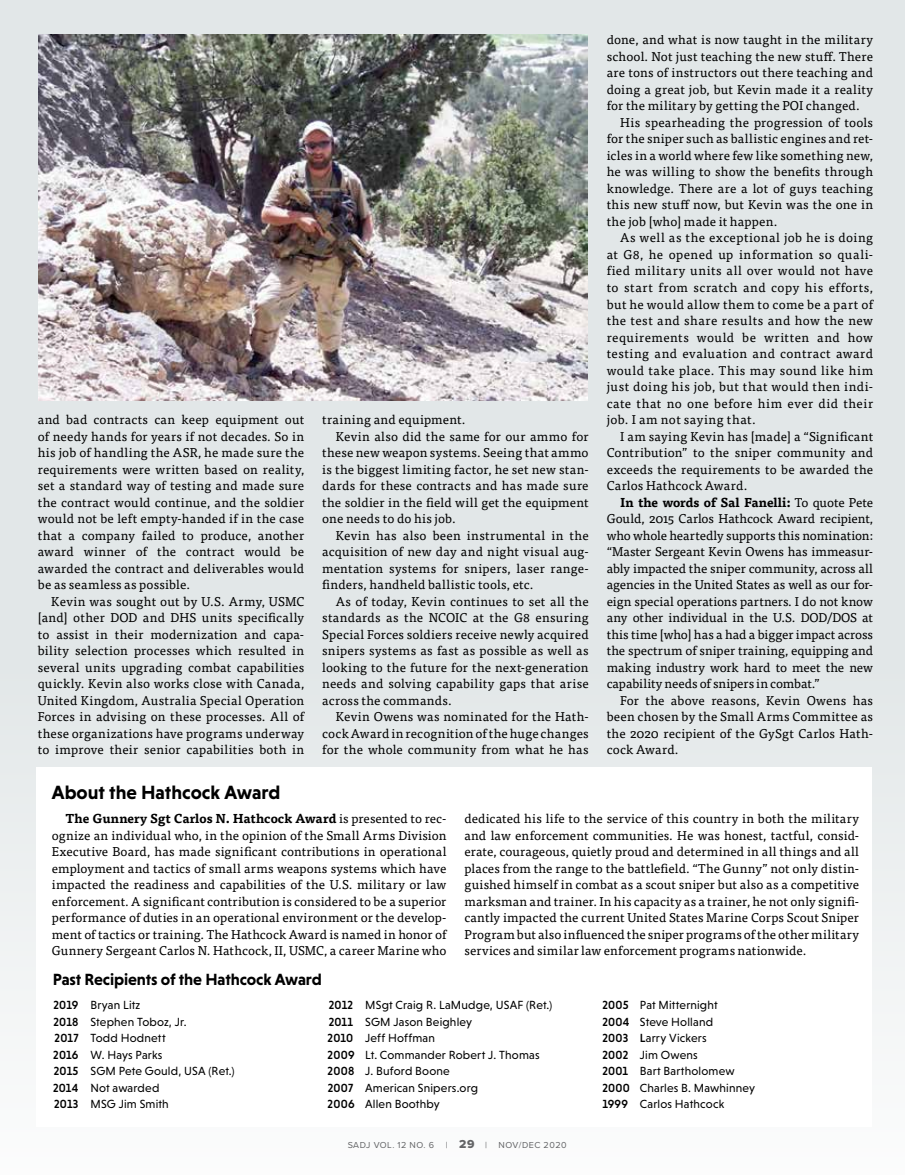
<style>
.page{position:relative;width:905px;height:1175px;background:#fff}
.page>*{position:absolute;margin:0;border:0;box-sizing:border-box;transform-origin:0 0}
.t1{font:700 19.5px "Niveau Grotesk";color:#000}
.t2{font:700 16.5px "Niveau Grotesk";letter-spacing:-.005em;color:#000}
.t3{font:12.75px/16.5px "Tisa Pro";letter-spacing:.015em;color:#000;text-align:justify}
.t4{font:12px/16.5px "Niveau Grotesk";letter-spacing:.015em;color:#000}
.t5{font:9px "Proxima Nova";letter-spacing:.05em;color:#636466}
.s1{font-weight:700}
.s2{font-weight:500}
.s3{font-family:"Proxima Nova Extrabld";font-size:12px}
</style>
<div class="page">
<div style="left:0;top:0;width:904px;height:1174px;background:#e2e7e8"></div>
<div style="left:37px;top:767px;width:835px;height:359px;background:#fff"></div>
<img style="left:39px;top:35px;width:548px;height:365px">
<p class="t3" style="left:38px;top:410px;width:268px">and bad contracts can keep equipment out of needy hands for years if not decades. So in his job of handling the ASR, he made sure the requirements were written based on reality, set a standard way of testing and made sure the contract would continue, and the soldier would not be left empty-handed if in the case that a company failed to produce, another award winner of the contract would be awarded the contract and deliverables would be as seamless as possible.</p>
<p class="t3" style="left:38px;top:592px;width:268px;text-indent:14px">Kevin was sought out by U.S. Army, USMC [and] other DOD and DHS units specifically to assist in their modernization and capa&shy;bility selection processes which resulted in several units upgrading combat capabilities quickly. Kevin also works close with Canada, United Kingdom, Australia Special Operation Forces in advising on these processes. All of these organizations have programs underway to improve their senior capabilities both in</p>
<p class="t3" style="left:322px;top:410px;width:145px">training and equipment.</p>
<p class="t3" style="left:336px;top:427px;width:254px">Kevin also did the same for our ammo for</p>
<p class="t3" style="left:322px;top:443px;width:268px">these new weapon systems. Seeing that ammo</p>
<p class="t3" style="left:322px;top:460px;width:268px">is the biggest limiting factor, he set new stan-</p>
<p class="t3" style="left:322px;top:476px;width:268px">dards for these contracts and has made sure</p>
<p class="t3" style="left:322px;top:493px;width:268px">the soldier in the field will get the equipment</p>
<p class="t3" style="left:322px;top:509px;width:135px">one needs to do his job.</p>
<p class="t3" style="left:336px;top:526px;width:254px">Kevin has also been instrumental in the</p>
<p class="t3" style="left:322px;top:542px;width:268px">acquisition of new day and night visual aug-</p>
<p class="t3" style="left:322px;top:559px;width:268px">mentation systems for snipers, laser range-</p>
<p class="t3" style="left:322px;top:575px;width:213px">finders, handheld ballistic tools, etc.</p>
<p class="t3" style="left:336px;top:592px;width:254px">As of today, Kevin continues to set all the</p>
<p class="t3" style="left:322px;top:608px;width:268px">standards as the NCOIC at the G8 ensuring</p>
<p class="t3" style="left:322px;top:625px;width:268px">Special Forces soldiers receive newly acquired</p>
<p class="t3" style="left:322px;top:641px;width:268px">snipers systems as fast as possible as well as</p>
<p class="t3" style="left:322px;top:658px;width:268px">looking to the future for the next-generation</p>
<p class="t3" style="left:322px;top:674px;width:268px">needs and solving capability gaps that arise</p>
<p class="t3" style="left:322px;top:691px;width:131px">across the commands.</p>
<p class="t3" style="left:336px;top:707px;width:254px">Kevin Owens was nominated for the Hath-</p>
<p class="t3" style="left:322px;top:724px;width:268px">cock Award in recognition of the huge changes</p>
<p class="t3" style="left:322px;top:740px;width:268px">for the whole community from what he has</p>
<p class="t3" style="left:606px;top:31px;width:268px">done, and what is now taught in the military school. Not just teaching the new stuff. There are tons of instructors out there teaching and doing a great job, but Kevin made it a reality for the military by getting the POI changed.</p>
<p class="t3" style="left:606px;top:113px;width:268px;text-indent:14px">His spearheading the progression of tools for the sniper such as ballistic engines and ret&shy;icles in a world where few like something new, he was willing to show the benefits through knowledge. There are a lot of guys teaching this new stuff now, but Kevin was the one in the job [who] made it happen.</p>
<p class="t3" style="left:606px;top:229px;width:268px;text-indent:14px">As well as the exceptional job he is doing at G8, he opened up information so quali&shy;fied military units all over would not have to start from scratch and copy his efforts, but he would allow them to come be a part of the test and share results and how the new requirements would be written and how testing and evaluation and contract award would take place. This may sound like him just doing his job, but that would then indi&shy;cate that no one before him ever did their job. I am not saying that.</p>
<p class="t3" style="left:606px;top:427px;width:268px;text-indent:14px">I am saying Kevin has [made] a “Significant Contribution” to the sniper community and exceeds the requirements to be awarded the Carlos Hathcock Award.</p>
<p class="t3" style="left:606px;top:493px;width:268px;text-indent:14px"><span class="s1">In the words of Sal Fanelli:</span> To quote Pete Gould, 2015 Carlos Hathcock Award recipient, who whole heartedly supports this nomination: “Master Sergeant Kevin Owens has immeasur&shy;ably impacted the sniper community, across all agencies in the United States as well as our for&shy;eign special operations partners. I do not know any other individual in the U.S. DOD/DOS at this time [who] has a had a bigger impact across the spectrum of sniper training, equipping and making industry work hard to meet the new capability needs of snipers in combat.”</p>
<p class="t3" style="left:606px;top:691px;width:268px;text-indent:14px">For the above reasons, Kevin Owens has been chosen by the Small Arms Committee as the 2020 recipient of the GySgt Carlos Hath&shy;cock Award.</p>
<h1 class="t1" style="left:52px;top:781px;width:230px">About the Hathcock Award</h1>
<p class="t3" style="left:52px;top:809px;width:396px;text-indent:14px"><span class="s1">The Gunnery Sgt Carlos N. Hathcock Award</span> is presented to rec&shy;ognize an individual who, in the opinion of the Small Arms Division Executive Board, has made significant contributions in operational employment and tactics of small arms weapons systems which have impacted the readiness and capabilities of the U.S. military or law enforcement. A significant contribution is considered to be a superior performance of duties in an operational environment or the develop&shy;ment of tactics or training. The Hathcock Award is named in honor of Gunnery Sergeant Carlos N. Hathcock, II, USMC, a career Marine who</p>
<p class="t3" style="left:464px;top:809px;width:396px">dedicated his life to the service of this country in both the military and law enforcement communities. He was honest, tactful, consid&shy;erate, courageous, quietly proud and determined in all things and all places from the range to the battlefield. “The Gunny” not only distin&shy;guished himself in combat as a scout sniper but also as a competitive marksman and trainer. In his capacity as a trainer, he not only signifi&shy;cantly impacted the current United States Marine Corps Scout Sniper Program but also influenced the sniper programs of the other military services and similar law enforcement programs nationwide.</p>
<p class="t2" style="left:53px;top:970px;width:270px">Past Recipients of the Hathcock Award</p>
<p class="t4" style="left:53px;top:997px;width:183px"><span class="s2">2019</span> Bryan Litz<br><span class="s2">2018</span> Stephen Toboz, Jr.<br><span class="s2">2017</span> Todd Hodnett<br><span class="s2">2016</span> W. Hays Parks<br><span class="s2">2015</span> SGM Pete Gould, USA (Ret.)<br><span class="s2">2014</span> Not awarded<br><span class="s2">2013</span> MSG Jim Smith</p>
<p class="t4" style="left:327px;top:997px;width:226px"><span class="s2">2012</span> MSgt Craig R. LaMudge, USAF (Ret.)<br><span class="s2">2011</span> SGM Jason Beighley<br><span class="s2">2010</span> Jeff Hoffman<br><span class="s2">2009</span> Lt. Commander Robert J. Thomas<br><span class="s2">2008</span> J. Buford Boone<br><span class="s2">2007</span> American Snipers.org<br><span class="s2">2006</span> Allen Boothby</p>
<p class="t4" style="left:602px;top:997px;width:154px"><span class="s2">2005</span> Pat Mitternight<br><span class="s2">2004</span> Steve Holland<br><span class="s2">2003 L</span>arry Vickers<br><span class="s2">2002</span> Jim Owens<br><span class="s2">2001</span> Bart Bartholomew<br><span class="s2">2000</span> Charles B. Mawhinney<br><span class="s2">1999</span> Carlos Hathcock</p>
<p class="t5" style="left:347px;top:1138px;width:88px">SADJ VOL. 12 NO. 6</p>
<p class="t5" style="left:445px;top:1138px;width:122px">| <span class="s3">29</span> | NOV/DEC 2020</p>
</div>
